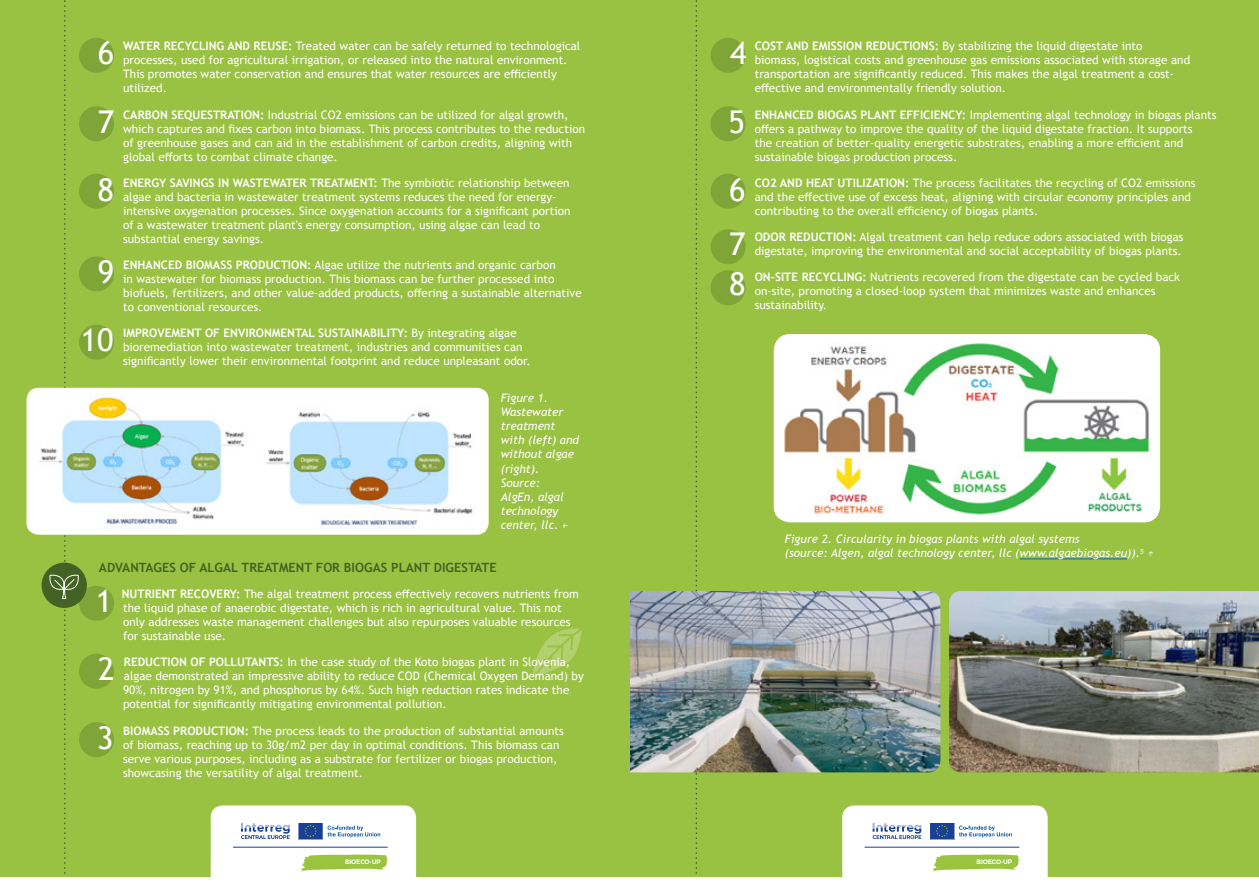
<style>
.page{position:relative;width:1259px;height:893px;background:#fff}
.page>*{position:absolute;margin:0;border:0;box-sizing:border-box;transform-origin:0 0}
.t1{font:31.35px "Trebuchet MS";color:#fff}
.t2{font:700 12.75px "Trebuchet MS";color:#446223}
.t3{font:11.7px/14.1px "Trebuchet MS";color:#fff}
.t4{font:italic 11.7px/14.1px "Trebuchet MS";color:#fff}
.t5{font:600 10.65px "Montserrat";letter-spacing:-.03em;color:#fff}
.t6{font:600 6.45px "Montserrat";letter-spacing:-.03em;color:#fff}
.s1{font-weight:700}
.s2{font-family:"Gontserrat";font-weight:300}
</style>
<div class="page">
<div style="left:629px;top:183px;width:630px;height:710px;background:#99c142"></div>
<div style="left:629px;top:0;width:630px;height:199px;background:#99c142"></div>
<svg style="left:687px;top:0;width:80px;height:874px"></svg>
<svg style="left:842px;top:805px;width:205px;height:72px;background:#e8efe7"></svg>
<hr style="left:865px;top:847px;width:154px;height:1px;background:#164194">
<div style="left:629px;top:877px;width:630px;height:16px;background:#fff"></div>
<hr style="left:1019px;top:558px;width:108px;height:1px;background:#0563c1">
<div style="left:774px;top:334px;width:386px;height:188px;background:#fff;border-radius:16px"></div>
<img style="left:774px;top:334px;width:386px;height:183px">
<img style="left:630px;top:591px;width:310px;height:181px">
<img style="left:949px;top:591px;width:310px;height:181px">
<div style="left:0;top:183px;width:629px;height:710px;background:#99c142"></div>
<div style="left:0;top:0;width:629px;height:199px;background:#99c142"></div>
<svg style="left:533px;top:628px;width:49px;height:49px"></svg>
<svg style="left:211px;top:805px;width:205px;height:72px;background:#e8eee7"></svg>
<hr style="left:233px;top:847px;width:154px;height:1px;background:#164194">
<div style="left:0;top:877px;width:629px;height:16px;background:#fff"></div>
<img style="left:26px;top:388px;width:463px;height:147px">
<div style="left:42px;top:563px;width:45px;height:45px;background:#446223;border-radius:50%"></div>
<svg style="left:47px;top:0;width:89px;height:874px"></svg>
<h1 class="t1" style="left:98px;top:33px;width:18px">6</h1>
<p class="t3" style="left:123px;top:39px;width:459px"><span class="s1">WATER RECYCLING AND REUSE:</span> Treated water can be safely returned to technological processes, used for agricultural irrigation, or released into the natural environment.<br>This promotes water conservation and ensures that water resources are efficiently utilized.</p>
<h1 class="t1" style="left:98px;top:102px;width:18px">7</h1>
<p class="t3" style="left:123px;top:107px;width:463px"><span class="s1">CARBON SEQUESTRATION:</span> Industrial CO2 emissions can be utilized for algal growth, which captures and fixes carbon into biomass. This process contributes to the reduction of greenhouse gases and can aid in the establishment of carbon credits, aligning with global efforts to combat climate change.</p>
<h1 class="t1" style="left:98px;top:170px;width:18px">8</h1>
<p class="t3" style="left:123px;top:176px;width:449px"><span class="s1">ENERGY SAVINGS IN WASTEWATER TREATMENT:</span> The symbiotic relationship between algae and bacteria in wastewater treatment systems reduces the need for energy&shy;intensive oxygenation processes. Since oxygenation accounts for a significant portion of a wastewater treatment plant's energy consumption, using algae can lead to substantial energy savings.</p>
<h1 class="t1" style="left:98px;top:252px;width:18px">9</h1>
<p class="t3" style="left:123px;top:258px;width:460px"><span class="s1">ENHANCED BIOMASS PRODUCTION:</span> Algae utilize the nutrients and organic carbon<br>in wastewater for biomass production. This biomass can be further processed into biofuels, fertilizers, and other value-added products, offering a sustainable alternative to conventional resources.</p>
<p class="t5" style="left:227px;top:111px;width:60px">BIOECO-UP</p>
<h1 class="t1" style="left:81px;top:320px;width:34px">10</h1>
<p class="t3" style="left:123px;top:326px;width:409px"><span class="s1">IMPROVEMENT OF ENVIRONMENTAL SUSTAINABILITY:</span> By integrating algae bioremediation into wastewater treatment, industries and communities can significantly lower their environmental footprint and reduce unpleasant odor.</p>
<p class="t4" style="left:501px;top:391px;width:80px">Figure 1.<br>Wastewater treatment with (left) and without algae (right).<br>Source:<br>AlgEn, algal technology center, llc. <span class="s2">←</span></p>
<p class="t2" style="left:99px;top:559px;width:399px">ADVANTAGES OF ALGAL TREATMENT FOR BIOGAS PLANT DIGESTATE</p>
<h1 class="t1" style="left:96px;top:581px;width:18px">1</h1>
<p class="t3" style="left:122px;top:587px;width:458px"><span class="s1">NUTRIENT RECOVERY:</span> The algal treatment process effectively recovers nutrients from the liquid phase of anaerobic digestate, which is rich in agricultural value. This not only addresses waste management challenges but also repurposes valuable resources for sustainable use.</p>
<h1 class="t1" style="left:98px;top:649px;width:18px">2</h1>
<p class="t3" style="left:123px;top:655px;width:462px"><span class="s1">REDUCTION OF POLLUTANTS:</span> In the case study of the Koto biogas plant in Slovenia, algae demonstrated an impressive ability to reduce COD (Chemical Oxygen Demand) by 90%, nitrogen by 91%, and phosphorus by 64%. Such high reduction rates indicate the potential for significantly mitigating environmental pollution.</p>
<h1 class="t1" style="left:97px;top:718px;width:18px">3</h1>
<p class="t3" style="left:123px;top:723px;width:442px"><span class="s1">BIOMASS PRODUCTION:</span> The process leads to the production of substantial amounts of biomass, reaching up to 30g/m2 per day in optimal conditions. This biomass can serve various purposes, including as a substrate for fertilizer or biogas production, showcasing the versatility of algal treatment.</p>
<p class="t6" style="left:345px;top:856px;width:37px">BIOECO-UP</p>
<h1 class="t1" style="left:730px;top:33px;width:18px">4</h1>
<p class="t3" style="left:754px;top:39px;width:437px"><span class="s1">COST AND EMISSION REDUCTIONS:</span> By stabilizing the liquid digestate into biomass, logistical costs and greenhouse gas emissions associated with storage and transportation are significantly reduced. This makes the algal treatment a cost&shy;effective and environmentally friendly solution.</p>
<h1 class="t1" style="left:728px;top:102px;width:18px">5</h1>
<p class="t3" style="left:754px;top:107px;width:463px"><span class="s1">ENHANCED BIOGAS PLANT EFFICIENCY:</span> Implementing algal technology in biogas plants offers a pathway to improve the quality of the liquid digestate fraction. It supports<br>the creation of better-quality energetic substrates, enabling a more efficient and sustainable biogas production process.</p>
<h1 class="t1" style="left:729px;top:170px;width:18px">6</h1>
<p class="t3" style="left:754px;top:176px;width:442px"><span class="s1">CO2 AND HEAT UTILIZATION:</span> The process facilitates the recycling of CO2 emissions and the effective use of excess heat, aligning with circular economy principles and contributing to the overall efficiency of biogas plants.</p>
<h1 class="t1" style="left:729px;top:224px;width:18px">7</h1>
<p class="t3" style="left:754px;top:230px;width:430px"><span class="s1">ODOR REDUCTION:</span> Algal treatment can help reduce odors associated with biogas digestate, improving the environmental and social acceptability of biogas plants.</p>
<h1 class="t1" style="left:729px;top:264px;width:18px">8</h1>
<p class="t3" style="left:754px;top:270px;width:427px"><span class="s1">ON-SITE RECYCLING:</span> Nutrients recovered from the digestate can be cycled back on-site, promoting a closed-loop system that minimizes waste and enhances sustainability.</p>
<p class="t5" style="left:858px;top:111px;width:60px">BIOECO-UP</p>
<p class="t4" style="left:785px;top:532px;width:371px">Fi gure 2. Circularity in biogas plants with algal systems<br>(source: Algen, algal technology center, llc (www.algaebiogas.eu)).<sup>5</sup> <span class="s2">↑</span></p>
<p class="t6" style="left:976px;top:856px;width:37px">BIOECO-UP</p>
</div>
